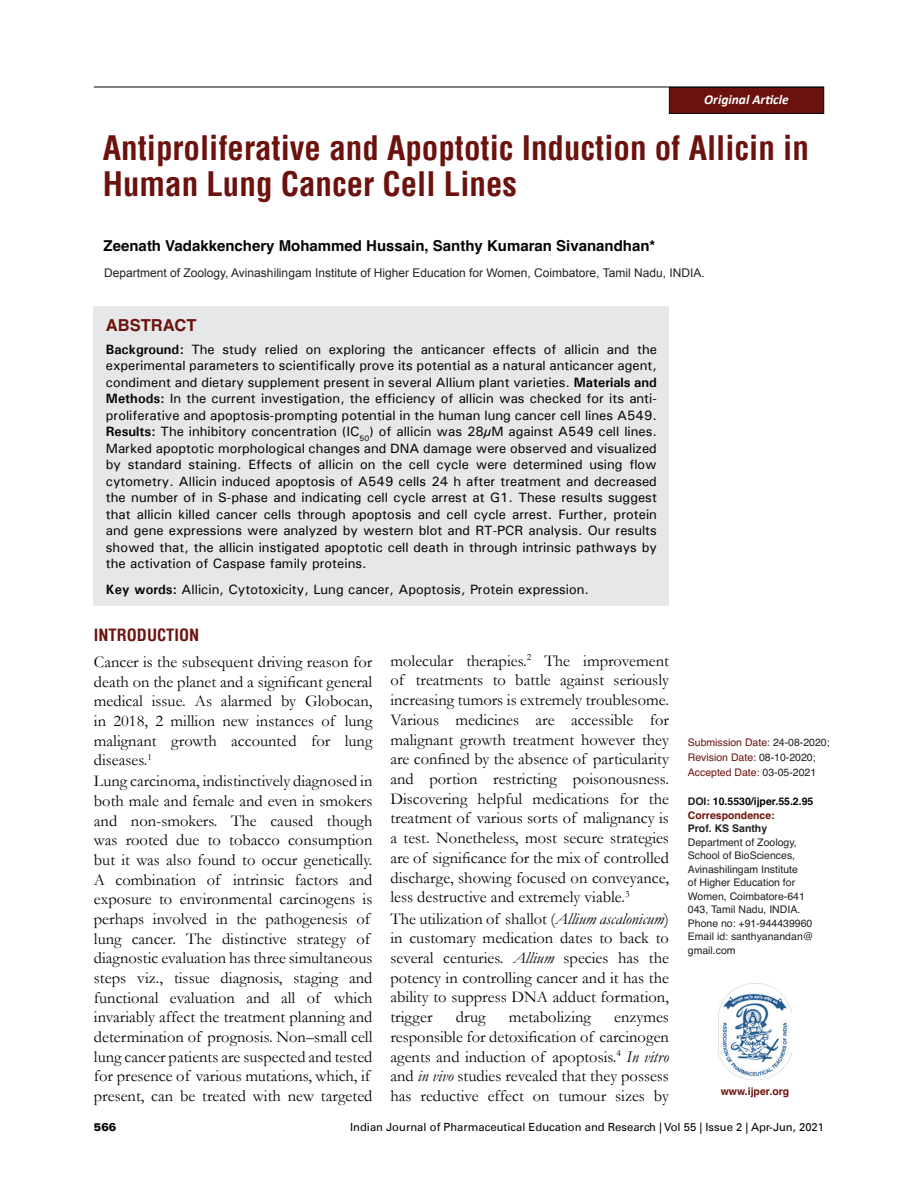
<style>
.page{position:relative;width:918px;height:1188px;background:#fff}
.page>*{position:absolute;margin:0;border:0;box-sizing:border-box;transform-origin:0 0}
.AT{font:700 condensed 33px/36px "Helvetica";color:#6c120e}
.Body_Text{font:16.5px/19.6px "Garamond";color:#050406;text-align:justify}
.t1{font:700 condensed 16.5px "Helvetica";color:#6c120e}
.Abstr_Head{font:700 16.5px "Helvetica";color:#6c120e}
.Author_name{font:700 15px "Helvetica";color:#050406}
.Abstract_text{font:500 13.5px/16.5px "Univers";color:#050406;text-align:justify}
.Abstract_keywords{font:500 13.5px "Univers";color:#050406}
.t2{font:italic 700 13.5px "Calibri";color:#fff}
.Author_Dept{font:12px "Arial";color:#231f20}
.t3{font:11.25px "Univers LT";color:#050406}
.t4{font:900 11.25px "Univers LT";color:#050406}
.Corr_author{font:10.5px/13.5px "Helvetica";color:#231f20}
.Corr_addr{font:10.5px "Helvetica";color:#6c120e}
.Corr_author-2{font:700 10.5px "Helvetica";color:#6c120e}
.Corr_author-3{font:700 10.5px "Helvetica";color:#050406}
.Corr_author-4{font:700 10.5px "Helvetica";color:#231f20}
.s1{font-weight:700}
.s2{font-style:italic}
.s3{color:#231f20}
</style>
<div class="page">
<hr style="left:94px;top:87px;width:730px;height:1px;background:#050406">
<div style="left:669px;top:87px;width:155px;height:27px;background:#6c120e;border:1px solid #050406"></div>
<img style="left:719px;top:983px;width:72px;height:97px">
<div style="left:94px;top:306px;width:575px;height:300px;background:#e6e7e9"></div>
<p class="t2" style="left:704px;top:91px;width:86px">Original Article</p>
<p class="AT" style="left:103px;top:130px;width:707px">Antiproliferative and Apoptotic Induction of Allicin in<br>Human Lung Cancer Cell Lines</p>
<p class="Author_name" style="left:104px;top:232px;width:553px">Zeenath Vadakkenchery Mohammed Hussain, Santhy Kumaran Sivanandhan*</p>
<p class="Author_Dept" style="left:104px;top:265px;width:602px">Department of Zoology, Avinashilingam Institute of Higher Education for Women, Coimbatore, Tamil Nadu, INDIA.</p>
<p class="Abstr_Head" style="left:106px;top:311px;width:92px">ABSTRACT</p>
<p class="Abstract_text" style="left:106px;top:341px;width:553px"><span class="s1">Background:</span> The study relied on exploring the anticancer effects of allicin and the experimental parameters to scientifically prove its potential as a natural anticancer agent, condiment and dietary supplement present in several Allium plant varieties. <span class="s1">Materials and Methods:</span> In the current investigation, the efficiency of allicin was checked for its anti&shy;proliferative and apoptosis-prompting potential in the human lung cancer cell lines A549.<br><span class="s1">Results:</span> The inhibitory concentration (IC<sub>50</sub>) of allicin was 28µM against A549 cell lines.<br>Marked apoptotic morphological changes and DNA damage were observed and visualized by standard staining. Effects of allicin on the cell cycle were determined using flow cytometry. Allicin induced apoptosis of A549 cells 24 h after treatment and decreased the number of in S-phase and indicating cell cycle arrest at G1. These results suggest that allicin killed cancer cells through apoptosis and cell cycle arrest. Further, protein and gene expressions were analyzed by western blot and RT-PCR analysis. Our results showed that, the allicin instigated apoptotic cell death in through intrinsic pathways by the activation of Caspase family proteins.</p>
<p class="Abstract_keywords" style="left:106px;top:581px;width:485px"><span class="s1">Key words:</span> Allicin, Cytotoxicity, Lung cancer, Apoptosis, Protein expression.</p>
<h1 class="t1" style="left:94px;top:624px;width:107px">INTRODUCTION</h1>
<p class="Body_Text" style="left:94px;top:652px;width:280px">Cancer is the subsequent driving reason for death on the planet and a significant general medical issue. As alarmed by Globocan, in 2018, 2 million new instances of lung malignant growth accounted for lung diseases.<sup>1</sup></p>
<p class="Body_Text" style="left:94px;top:771px;width:280px;text-align:left">Lung carcinoma, indistinctively diagnosed in both male and female and even in smokers and non-smokers. The caused though was rooted due to tobacco consumption but it was also found to occur genetically.<br>A combination of intrinsic factors and exposure to environmental carcinogens is perhaps involved in the pathogenesis of lung cancer. The distinctive strategy of diagnostic evaluation has three simultaneous steps viz., tissue diagnosis, staging and functional evaluation and all of which invariably affect the treatment planning and determination of prognosis. Non–small cell lung cancer patients are suspected and tested for presence of various mutations, which, if present, can be treated with new targeted</p>
<p class="Body_Text" style="left:390px;top:650px;width:280px">molecular therapies.<sup>2</sup> The improvement of treatments to battle against seriously increasing tumors is extremely troublesome.<br>Various medicines are accessible for malignant growth treatment however they are confined by the absence of particularity and portion restricting poisonousness.<br>Discovering helpful medications for the treatment of various sorts of malignancy is a test. Nonetheless, most secure strategies are of significance for the mix of controlled discharge, showing focused on conveyance, less destructive and extremely viable.<sup>3</sup></p>
<p class="Body_Text" style="left:390px;top:908px;width:280px">The utilization of shallot (<span class="s2">Allium ascalonicum</span>) in customary medication dates to back to several centuries. <span class="s2">Allium</span> species has the potency in controlling cancer and it has the ability to suppress DNA adduct formation, trigger</p>
<p class="Body_Text" style="left:456px;top:1007px;width:31px">drug</p>
<p class="Body_Text" style="left:509px;top:1007px;width:84px">metabolizing</p>
<p class="Body_Text" style="left:390px;top:1007px;width:280px;text-indent:224px">enzymes responsible for detoxification of carcinogen agents and induction of apoptosis.<sup>4</sup> <span class="s2">In vitro </span>and <span class="s2">in vivo</span> studies revealed that they possess has reductive effect on tumour sizes by</p>
<p class="Corr_addr" style="left:688px;top:733px;width:143px">Submission Date: <span class="s3">24-08-2020;</span></p>
<p class="Corr_addr" style="left:688px;top:748px;width:129px">Revision Date: <span class="s3">08-10-2020;</span></p>
<p class="Corr_addr" style="left:688px;top:763px;width:130px">Accepted Date: <span class="s3">03-05-2021</span></p>
<p class="Corr_author-3" style="left:688px;top:792px;width:127px"><span class="s3">DOI:</span> 10.5530/ijper.55.2.95</p>
<p class="Corr_author-2" style="left:688px;top:805px;width:88px">Correspondence:</p>
<p class="Corr_author-4" style="left:688px;top:819px;width:81px">Prof. KS Santhy</p>
<p class="Corr_author" style="left:688px;top:835px;width:119px">Department of Zoology,<br>School of BioSciences,<br>Avinashilingam Institute of Higher Education for<br>Women, Coimbatore-641<br>043, Tamil Nadu, INDIA.</p>
<p class="Corr_author" style="left:688px;top:916px;width:126px">Phone no: +91-944439960</p>
<p class="Corr_author" style="left:688px;top:929px;width:127px">Email id: santhyanandan@ gmail.com</p>
<p class="Corr_author-2" style="left:721px;top:1082px;width:70px">www.ijper.org</p>
<p class="t4" style="left:94px;top:1120px;width:24px">566</p>
<p class="t3" style="left:350px;top:1120px;width:476px">Indian Journal of Pharmaceutical Education and Research | Vol 55 | Issue 2 | Apr-Jun, 2021</p>
</div>
